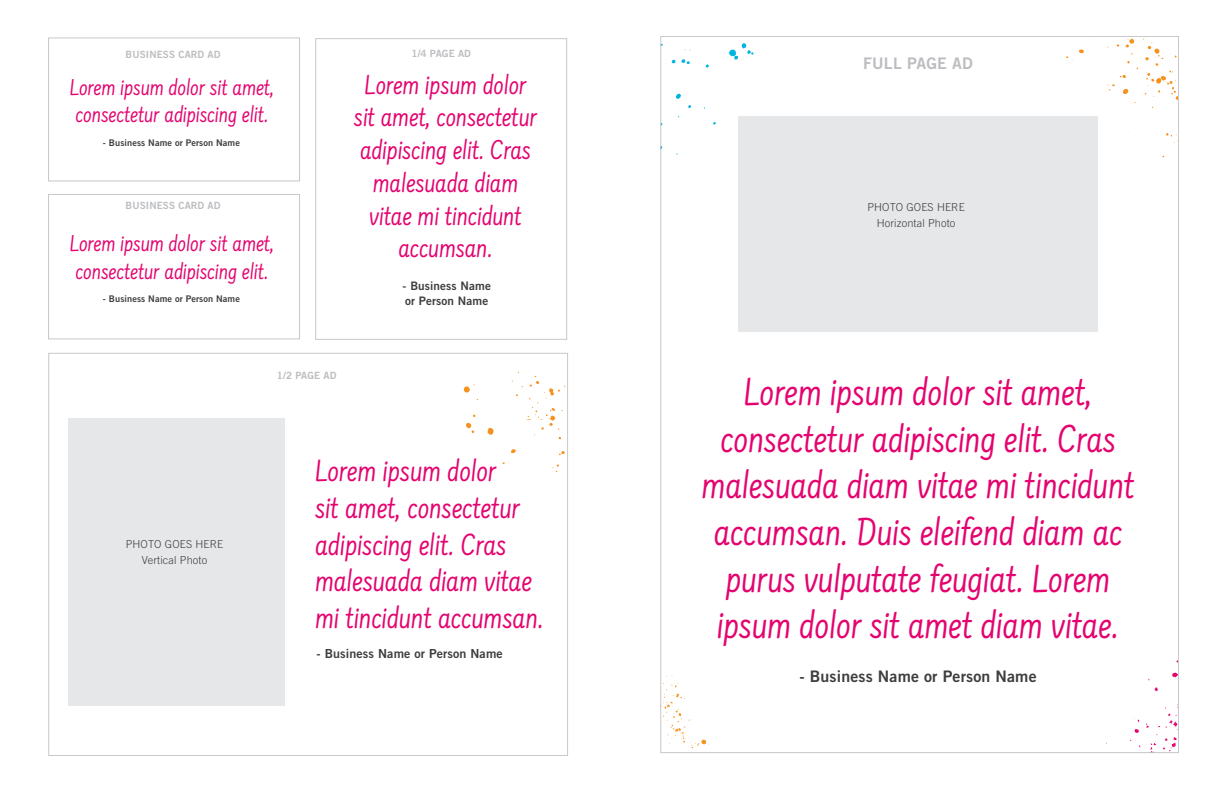
<style>
.page{position:relative;width:1224px;height:792px;background:#fff}
.page>*{position:absolute;margin:0;border:0;box-sizing:border-box;transform-origin:0 0}
.t1{font:40.7px/46.7px "Farsan";color:#e4036f;text-align:center}
.t2{font:31.9px/36.6px "Farsan";color:#e4036f}
.t3{font:28.5px/32.7px "Farsan";color:#e4036f;text-align:center}
.t4{font:23.9px/27.4px "Farsan";color:#e4036f}
.Smaller_Centered_Body_Copy{font:16px "Trade Gothic LT Std Bd 2";letter-spacing:.01em;color:#bcbdc0}
.Smaller_Centered_Body_Copy-2{font:15.9px "Trade Gothic LT Std Bd 2";letter-spacing:.01em;color:#3e3e3f}
.Smaller_Centered_Body_Copy-3{font:12.5px "Trade Gothic LT Std Bd 2";letter-spacing:.01em;color:#3e3e3f}
.Smaller_Centered_Body_Copy-4{font:11.7px/15.3px "Trade Gothic LT Std Bd 2";letter-spacing:.01em;color:#3e3e3f}
.Smaller_Centered_Body_Copy-5{font:300 11px "Trade Gothic LT Std";letter-spacing:.01em;color:#3e3e3f}
.Smaller_Centered_Body_Copy-6{font:10px "Trade Gothic LT Std Bd 2";letter-spacing:.01em;color:#bcbdc0}
.Smaller_Centered_Body_Copy-7{font:9.2px "Trade Gothic LT Std Bd 2";letter-spacing:.01em;color:#3e3e3f}
</style>
<div class="page">
<svg style="left:464px;top:372px;width:102px;height:103px"></svg>
<div style="left:48px;top:37px;width:252px;height:144px;border:1px solid #c7c8ca"></div>
<div style="left:48px;top:194px;width:252px;height:145px;border:1px solid #c7c8ca"></div>
<div style="left:315px;top:38px;width:252px;height:302px;border:1px solid #c7c8ca"></div>
<div style="left:69px;top:418px;width:216px;height:288px;background:#e6e7e9"></div>
<svg style="left:662px;top:675px;width:47px;height:74px"></svg>
<svg style="left:662px;top:43px;width:92px;height:112px"></svg>
<svg style="left:1065px;top:38px;width:112px;height:120px"></svg>
<svg style="left:1106px;top:660px;width:71px;height:91px"></svg>
<div style="left:738px;top:116px;width:360px;height:216px;background:#e6e7e9"></div>
<p class="Smaller_Centered_Body_Copy-6" style="left:126px;top:48px;width:96px">BUSINESS CARD AD</p>
<p class="t4" style="left:70px;top:74px;width:206px">Lorem ipsum dolor sit amet, consectetur adipiscing elit.</p>
<p class="Smaller_Centered_Body_Copy-7" style="left:103px;top:137px;width:139px">- Business Name or Person Name</p>
<p class="Smaller_Centered_Body_Copy-6" style="left:126px;top:199px;width:96px">BUSINESS CARD AD</p>
<p class="t4" style="left:70px;top:231px;width:206px">Lorem ipsum dolor sit amet, consectetur adipiscing elit.</p>
<p class="Smaller_Centered_Body_Copy-7" style="left:103px;top:293px;width:139px">- Business Name or Person Name</p>
<p class="Smaller_Centered_Body_Copy-6" style="left:411px;top:47px;width:61px">1/4 PAGE AD</p>
<p class="t3" style="left:354px;top:69px;width:185px">Lorem ipsum dolor sit amet, consectetur adipiscing elit. Cras malesuada diam vitae mi tincidunt accumsan.</p>
<p class="Smaller_Centered_Body_Copy-4" style="left:403px;top:278px;width:90px">- Business Name or Person Name</p>
<p class="Smaller_Centered_Body_Copy-6" style="left:277px;top:369px;width:61px">1/2 PAGE AD</p>
<p class="Smaller_Centered_Body_Copy-5" style="left:126px;top:538px;width:99px">PHOTO GOES HERE</p>
<p class="Smaller_Centered_Body_Copy-5" style="left:142px;top:554px;width:67px">Vertical Photo</p>
<p class="t2" style="left:315px;top:453px;width:230px">Lorem ipsum dolor<br>sit amet, consectetur adipiscing elit. Cras malesuada diam vitae mi tincidunt accumsan.</p>
<p class="Smaller_Centered_Body_Copy-3" style="left:316px;top:646px;width:188px">- Business Name or Person Name</p>
<p class="Smaller_Centered_Body_Copy" style="left:863px;top:54px;width:111px">FULL PAGE AD</p>
<p class="Smaller_Centered_Body_Copy-5" style="left:867px;top:201px;width:99px">PHOTO GOES HERE</p>
<p class="Smaller_Centered_Body_Copy-5" style="left:877px;top:217px;width:80px">Horizontal Photo</p>
<p class="t1" style="left:701px;top:369px;width:435px">Lorem ipsum dolor sit amet, consectetur adipiscing elit. Cras malesuada diam vitae mi tincidunt accumsan. Duis eleifend diam ac purus vulputate feugiat. Lorem ipsum dolor sit amet diam vitae.</p>
<p class="Smaller_Centered_Body_Copy-2" style="left:799px;top:666px;width:239px">- Business Name or Person Name</p>
</div>
